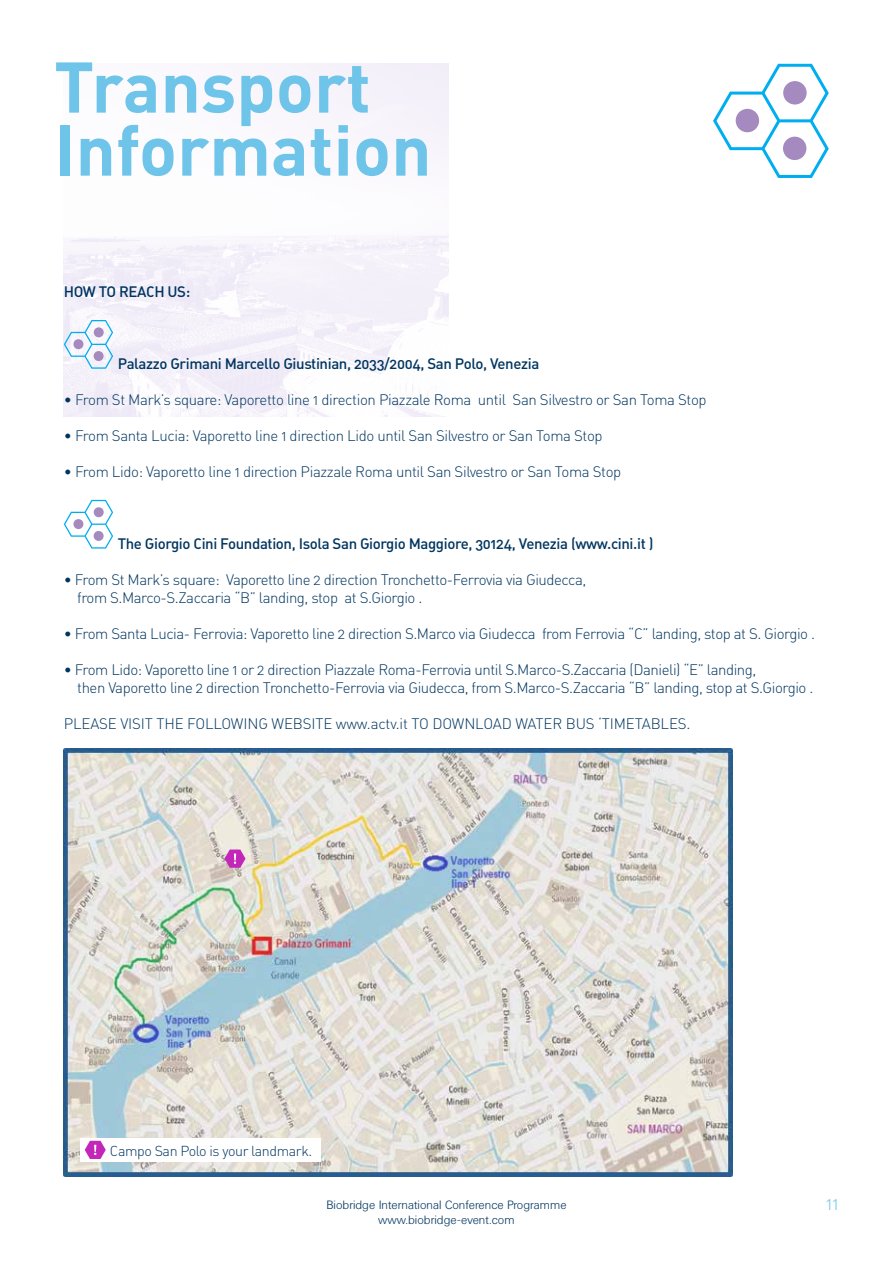
<style>
.page{position:relative;width:893px;height:1263px;background:#fff}
.page>*{position:absolute;margin:0;border:0;box-sizing:border-box;transform-origin:0 0}
.t1{font:700 70.5px/63px "DIN";color:#6ec4e9}
.t2{font:18px "DIN Light Alternate";color:#6ec4e9}
.t3{font:15px/18px "DIN Light Alternate";letter-spacing:-.03em;color:#00355f}
.t4{font:15px "DIN Medium Alternate";letter-spacing:-.025em;color:#00355f}
.t5{font:15px "DIN Light Alternate";letter-spacing:-.01em;color:#00355f}
.t6{font:14.25px "DIN Light Alternate";letter-spacing:-.03em;color:#00355f}
.t7{font:300 12px/14.4px "Univers BQ";color:#00355f;text-align:center}
</style>
<div class="page">
<svg style="left:713px;top:64px;width:116px;height:114px"></svg>
<svg style="left:64px;top:320px;width:49px;height:49px"></svg>
<svg style="left:64px;top:500px;width:49px;height:49px"></svg>
<img style="left:64px;top:748px;width:669px;height:428px">
<svg style="left:225px;top:849px;width:21px;height:19px"></svg>
<div style="left:80px;top:1138px;width:241px;height:24px;background:#fff"></div>
<svg style="left:85px;top:1141px;width:21px;height:18px"></svg>
<h1 class="t1" style="left:54px;top:53px;width:379px">Transport<br>Information</h1>
<p class="t4" style="left:64px;top:282px;width:128px">HOW TO REACH US:</p>
<p class="t4" style="left:118px;top:354px;width:423px">Palazzo Grimani Marcello Giustinian, 2033/2004, San Polo, Venezia</p>
<p class="t3" style="left:64px;top:391px;width:644px">• From St Mark’s square: Vaporetto line 1 direction Piazzale Roma until San Silvestro or San Toma Stop</p>
<p class="t3" style="left:64px;top:427px;width:540px">• From Santa Lucia: Vaporetto line 1 direction Lido until San Silvestro or San Toma Stop</p>
<p class="t3" style="left:64px;top:463px;width:559px">• From Lido: Vaporetto line 1 direction Piazzale Roma until San Silvestro or San Toma Stop</p>
<p class="t4" style="left:118px;top:534px;width:537px">The Giorgio Cini Foundation, Isola San Giorgio Maggiore, 30124, Venezia (www.cini.it )</p>
<p class="t3" style="left:77px;top:571px;width:511px;text-indent:-14px">• From St Mark’s square: Vaporetto line 2 direction Tronchetto-Ferrovia via Giudecca, from S.Marco-S.Zaccaria “B” landing, stop at S.Giorgio .</p>
<p class="t3" style="left:64px;top:625px;width:753px">• From Santa Lucia- Ferrovia: Vaporetto line 2 direction S.Marco via Giudecca from Ferrovia “C” landing, stop at S. Giorgio .</p>
<p class="t3" style="left:77px;top:661px;width:737px;text-indent:-14px">• From Lido: Vaporetto line 1 or 2 direction Piazzale Roma-Ferrovia until S.Marco-S.Zaccaria (Danieli) “E” landing,<br>then Vaporetto line 2 direction Tronchetto-Ferrovia via Giudecca, from S.Marco-S.Zaccaria “B” landing, stop at S.Giorgio .</p>
<p class="t5" style="left:64px;top:715px;width:628px">PLEASE VISIT THE FOLLOWING WEBSITE www.actv.it TO DOWNLOAD WATER BUS ‘TIMETABLES.</p>
<p class="t6" style="left:110px;top:1142px;width:204px">Campo San Polo is your landmark.</p>
<p class="t7" style="left:326px;top:1198px;width:242px">Biobridge International Conference Programme www.biobridge-event.com</p>
<p class="t2" style="left:826px;top:1193px;width:14px">11</p>
</div>
